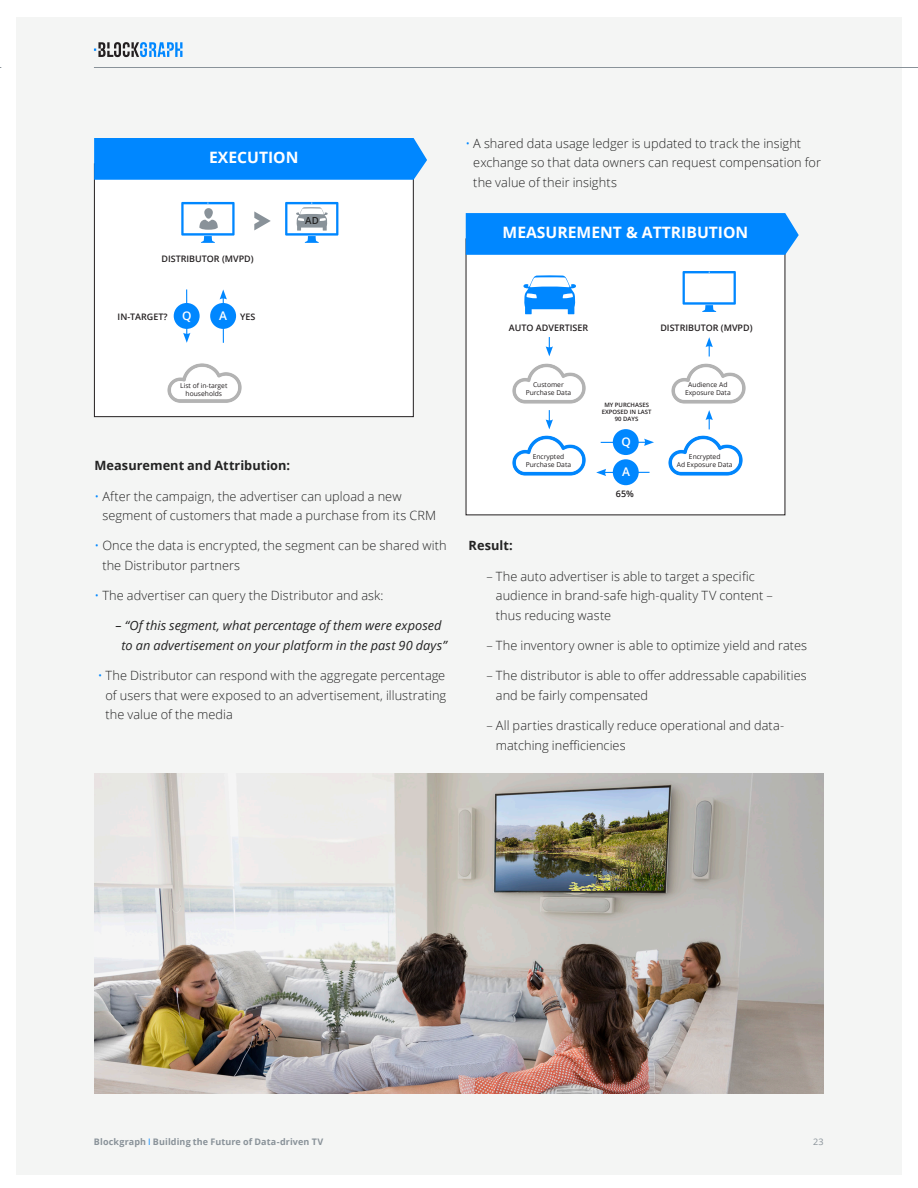
<style>
.page{position:relative;width:918px;height:1188px;background:#fff}
.page>*{position:absolute;margin:0;border:0;box-sizing:border-box;transform-origin:0 0}
.t1{font:700 15.75px "Open Sans";color:#fff}
.t2{font:300 12.75px/19.5px "Open Sans";letter-spacing:.005em;color:#232323}
.t3{font:italic 12.75px/19.5px "Open Sans";color:#232323;text-align:center}
.t4{font:700 12.75px "Open Sans";letter-spacing:.005em;color:#232323}
.t5{font:600 12px "Open Sans";color:#fff}
.t6{font:600 9.75px "Open Sans";color:#232323}
.t7{font:600 9px "Open Sans";color:#231f20}
.t8{font:700 9px "Open Sans";letter-spacing:.015em;color:#899299}
.t9{font:9px "Open Sans";color:#899299}
.t10{font:6.75px/8.1px "Open Sans";color:#231f20;text-align:center}
.t11{font:600 6px/7.2px "Open Sans";color:#231f20;text-align:center}
.s1{color:#0087ff}
.s2{font-weight:400;color:#0087ff}
</style>
<div class="page">
<div style="left:16px;top:17px;width:886px;height:1158px;background:#f4f5f4"></div>
<hr style="left:94px;top:67px;width:824px;height:1px;background:#899299">
<svg style="left:94px;top:42px;width:88px;height:15px"></svg>
<img style="left:94px;top:773px;width:730px;height:321px">
<div style="left:94px;top:164px;width:319px;height:253px;background:#fff"></div>
<div style="left:94px;top:138px;width:333px;height:42px;background:#0087ff"></div>
<hr style="left:186px;top:289px;width:1px;height:46px;background:#0087ff">
<svg style="left:183px;top:333px;width:7px;height:10px"></svg>
<hr style="left:223px;top:297px;width:1px;height:46px;background:#0087ff">
<svg style="left:220px;top:289px;width:7px;height:10px"></svg>
<img style="left:167px;top:363px;width:75px;height:40px">
<svg style="left:285px;top:202px;width:53px;height:41px"></svg>
<svg style="left:254px;top:211px;width:17px;height:19px"></svg>
<svg style="left:181px;top:202px;width:54px;height:41px"></svg>
<div style="left:174px;top:303px;width:26px;height:26px;background:#0087ff;border-radius:50%"></div>
<div style="left:210px;top:303px;width:26px;height:26px;background:#0087ff;border-radius:50%"></div>
<div style="left:466px;top:239px;width:319px;height:276px;background:#fff"></div>
<div style="left:466px;top:213px;width:333px;height:42px;background:#0087ff"></div>
<svg style="left:546px;top:410px;width:7px;height:19px"></svg>
<svg style="left:546px;top:337px;width:7px;height:19px"></svg>
<svg style="left:706px;top:411px;width:7px;height:18px"></svg>
<svg style="left:706px;top:337px;width:7px;height:20px"></svg>
<img style="left:512px;top:363px;width:74px;height:41px">
<img style="left:671px;top:363px;width:75px;height:48px">
<img style="left:512px;top:435px;width:74px;height:41px">
<img style="left:668px;top:435px;width:75px;height:41px">
<svg style="left:683px;top:271px;width:53px;height:41px"></svg>
<svg style="left:523px;top:275px;width:53px;height:39px"></svg>
<hr style="left:601px;top:442px;width:45px;height:1px;background:#0087ff">
<svg style="left:644px;top:439px;width:10px;height:7px"></svg>
<hr style="left:604px;top:472px;width:46px;height:1px;background:#0087ff">
<svg style="left:596px;top:469px;width:10px;height:7px"></svg>
<div style="left:613px;top:429px;width:26px;height:26px;background:#0087ff;border-radius:50%"></div>
<div style="left:613px;top:459px;width:26px;height:26px;background:#0087ff;border-radius:50%"></div>
<p class="t1" style="left:209px;top:146px;width:91px">EXECUTION</p>
<p class="t7" style="left:161px;top:252px;width:94px">DISTRIBUTOR (MVPD)</p>
<p class="t5" style="left:182px;top:307px;width:11px">Q</p>
<p class="t5" style="left:219px;top:307px;width:9px">A</p>
<p class="t7" style="left:118px;top:311px;width:52px">IN-TARGET?</p>
<p class="t7" style="left:240px;top:311px;width:17px">YES</p>
<p class="t6" style="left:305px;top:213px;width:15px">AD</p>
<p class="t2" style="left:473px;top:133px;width:349px;text-indent:-8px"><span class="s1">•</span> A shared data usage ledger is updated to track the insight exchange so that data owners can request compensation for the value of their insights</p>
<p class="t1" style="left:503px;top:221px;width:247px">MEASUREMENT &amp; ATTRIBUTION</p>
<p class="t7" style="left:509px;top:321px;width:81px">AUTO ADVERTISER</p>
<p class="t7" style="left:660px;top:321px;width:94px">DISTRIBUTOR (MVPD)</p>
<p class="t10" style="left:180px;top:381px;width:49px">List of in-target households</p>
<p class="t4" style="left:94px;top:457px;width:197px">Measurement and Attribution:</p>
<p class="t2" style="left:102px;top:486px;width:335px;text-indent:-8px"><span class="s1">•</span> After the campaign, the advertiser can upload a new segment of customers that made a purchase from its CRM</p>
<p class="t2" style="left:102px;top:536px;width:346px;text-indent:-8px"><span class="s1">•</span> Once the data is encrypted, the segment can be shared with the Distributor partners</p>
<p class="t2" style="left:94px;top:585px;width:291px"><span class="s1">•</span> The advertiser can query the Distributor and ask:</p>
<p class="t3" style="left:115px;top:616px;width:333px">– “Of this segment, what percentage of them were exposed to an advertisement on your platform in the past 90 days”</p>
<p class="t2" style="left:106px;top:666px;width:342px;text-align:justify;text-indent:-8px"><span class="s1">•</span> The Distributor can respond with the aggregate percentage of users that were exposed to an advertisement, illustrating the value of the media</p>
<p class="t10" style="left:526px;top:380px;width:47px">Customer<br>Purchase Data</p>
<p class="t10" style="left:688px;top:380px;width:41px">Audience Ad</p>
<p class="t10" style="left:685px;top:388px;width:47px">Exposure Data</p>
<p class="t10" style="left:533px;top:453px;width:33px">Encrypted</p>
<p class="t10" style="left:526px;top:461px;width:47px">Purchase Data</p>
<p class="t11" style="left:602px;top:401px;width:51px">MY PURCHASES<br>EXPOSED IN LAST<br>90 DAYS</p>
<p class="t5" style="left:621px;top:433px;width:11px">Q</p>
<p class="t5" style="left:622px;top:464px;width:9px">A</p>
<p class="t7" style="left:616px;top:488px;width:19px">65%</p>
<p class="t10" style="left:689px;top:453px;width:33px">Encrypted</p>
<p class="t10" style="left:677px;top:461px;width:57px">Ad Exposure Data</p>
<p class="t4" style="left:469px;top:537px;width:46px">Result:</p>
<p class="t2" style="left:496px;top:566px;width:279px;text-indent:-9px">– The auto advertiser is able to target a specific audience in brand-safe high-quality TV content – thus reducing waste</p>
<p class="t2" style="left:486px;top:635px;width:322px">– The inventory owner is able to optimize yield and rates</p>
<p class="t2" style="left:496px;top:666px;width:312px;text-indent:-9px">– The distributor is able to offer addressable capabilities and be fairly compensated</p>
<p class="t2" style="left:496px;top:715px;width:290px;text-indent:-9px">– All parties drastically reduce operational and data&shy;matching inefficiencies</p>
<p class="t8" style="left:94px;top:1136px;width:231px">Blockgraph <span class="s2">I</span> Building the Future of Data-driven TV</p>
<p class="t9" style="left:813px;top:1136px;width:12px">23</p>
</div>
